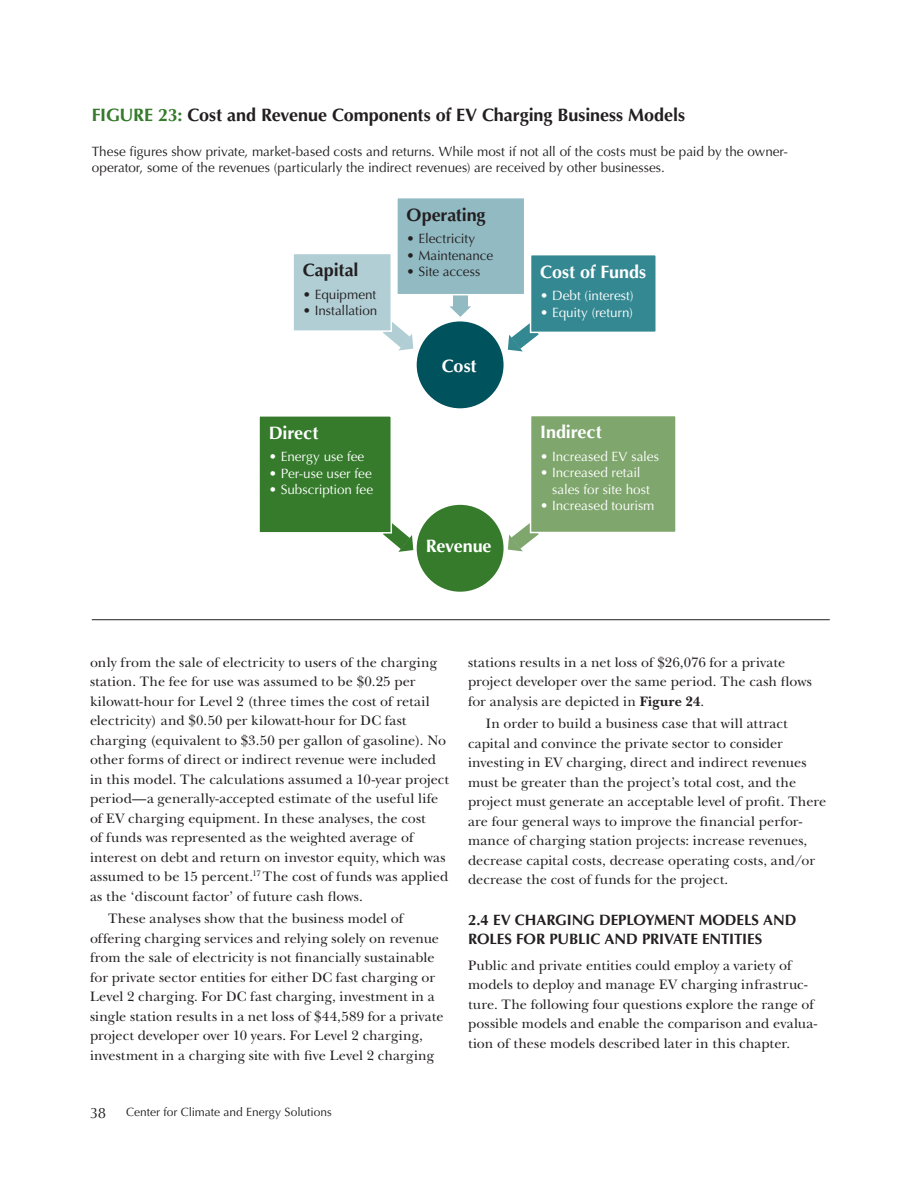
<style>
.page{position:relative;width:918px;height:1188px;background:#fff}
.page>*{position:absolute;margin:0;border:0;box-sizing:border-box;transform-origin:0 0}
.t1{font:700 18px "Optima LT Std";letter-spacing:-.005em;color:#231f20}
.t2{font:700 18px "Optima LT Std";letter-spacing:-.005em;color:#fff}
.t3{font:700 15px/19.5px "Optima LT Std";letter-spacing:-.005em;color:#231f20}
.t4{font:15px "Optima LT Std";color:#231f20}
.t5{font:14.25px/19.5px "New Baskerville Std";letter-spacing:.005em;color:#231f20}
.t6{font:13.5px/16.5px "Optima LT Std";color:#231f20}
.t7{font:13.5px/16.5px "Optima LT Std";color:#fff}
.t8{font:12px "Optima LT Std";color:#231f20}
.s1{color:#357b2b}
.s2{font-weight:700}
</style>
<div class="page">
<svg style="left:383px;top:322px;width:30px;height:28px"></svg>
<svg style="left:383px;top:523px;width:30px;height:29px"></svg>
<div style="left:453px;top:291px;width:14px;height:16px;background:#91bac3"></div>
<svg style="left:450px;top:306px;width:21px;height:11px"></svg>
<div style="left:397px;top:198px;width:128px;height:97px;background:#91bac3"></div>
<div style="left:396px;top:197px;width:129px;height:98px;border:2px solid #fff"></div>
<div style="left:417px;top:321px;width:87px;height:87px;background:#00525d;border-radius:50%"></div>
<div style="left:417px;top:505px;width:87px;height:87px;background:#357b2b;border-radius:50%"></div>
<div style="left:293px;top:253px;width:98px;height:78px;background:#b1ced5"></div>
<div style="left:292px;top:253px;width:100px;height:79px;border:2px solid #fff"></div>
<div style="left:259px;top:416px;width:132px;height:117px;background:#357b2b"></div>
<div style="left:258px;top:415px;width:134px;height:119px;border:2px solid #fff"></div>
<svg style="left:508px;top:323px;width:31px;height:28px"></svg>
<svg style="left:508px;top:523px;width:31px;height:28px"></svg>
<div style="left:531px;top:255px;width:125px;height:77px;background:#348892"></div>
<div style="left:530px;top:254px;width:127px;height:79px;border:2px solid #fff"></div>
<div style="left:531px;top:416px;width:145px;height:117px;background:#7fa66d"></div>
<div style="left:530px;top:415px;width:147px;height:118px;border:2px solid #fff"></div>
<hr style="left:92px;top:619px;width:738px;height:1px;background:#231f20">
<p class="t1" style="left:92px;top:105px;width:595px"><span class="s1">FIGURE 23:</span> Cost and Revenue Components of EV Charging Business Models</p>
<p class="t6" style="left:92px;top:143px;width:698px">These figures show private, market-based costs and returns. While most if not all of the costs must be paid by the owner&shy;operator, some of the revenues (particularly the indirect revenues) are received by other businesses.</p>
<p class="t1" style="left:407px;top:204px;width:80px">Operating</p>
<p class="t6" style="left:407px;top:230px;width:70px">• Electricity</p>
<p class="t6" style="left:407px;top:247px;width:88px">• Maintenance</p>
<p class="t6" style="left:407px;top:263px;width:75px">• Site access</p>
<p class="t1" style="left:303px;top:260px;width:57px">Capital</p>
<p class="t6" style="left:303px;top:286px;width:75px">• Equipment</p>
<p class="t6" style="left:303px;top:303px;width:76px">• Installation</p>
<p class="t2" style="left:540px;top:261px;width:107px">Cost of Funds</p>
<p class="t7" style="left:540px;top:287px;width:95px">• Debt (interest)</p>
<p class="t7" style="left:540px;top:304px;width:94px">• Equity (return)</p>
<p class="t2" style="left:269px;top:422px;width:51px">Direct</p>
<p class="t7" style="left:269px;top:449px;width:97px">• Energy use fee</p>
<p class="t7" style="left:269px;top:465px;width:104px">• Per-use user fee</p>
<p class="t7" style="left:269px;top:482px;width:106px">• Subscription fee</p>
<p class="t2" style="left:442px;top:355px;width:36px">Cost</p>
<p class="t2" style="left:426px;top:535px;width:67px">Revenue</p>
<p class="t2" style="left:540px;top:422px;width:63px">Indirect</p>
<p class="t7" style="left:540px;top:448px;width:120px">• Increased EV sales</p>
<p class="t7" style="left:552px;top:465px;width:99px;text-indent:-12px">• Increased retail sales for site host</p>
<p class="t7" style="left:540px;top:498px;width:116px">• Increased tourism</p>
<p class="t5" style="left:90px;top:652px;width:361px">only from the sale of electricity to users of the charging station. The fee for use was assumed to be $0.25 per kilowatt-hour for Level 2 (three times the cost of retail electricity) and $0.50 per kilowatt-hour for DC fast charging (equivalent to $3.50 per gallon of gasoline). No other forms of direct or indirect revenue were included in this model. The calculations assumed a 10-year project period—a generally-accepted estimate of the useful life of EV charging equipment. In these analyses, the cost<br>of funds was represented as the weighted average of interest on debt and return on investor equity, which was assumed to be 15 percent.<sup>17</sup> The cost of funds was applied as the ‘discount factor’ of future cash flows.</p>
<p class="t5" style="left:90px;top:909px;width:355px;text-indent:18px">These analyses show that the business model of offering charging services and relying solely on revenue from the sale of electricity is not financially sustainable for private sector entities for either DC fast charging or Level 2 charging. For DC fast charging, investment in a single station results in a net loss of $44,589 for a private project developer over 10 years. For Level 2 charging, investment in a charging site with five Level 2 charging</p>
<p class="t4" style="left:90px;top:1104px;width:18px">38</p>
<p class="t8" style="left:126px;top:1105px;width:207px">Center for Climate and Energy Solutions</p>
<p class="t5" style="left:468px;top:652px;width:346px">stations results in a net loss of $26,076 for a private project developer over the same period. The cash flows for analysis are depicted in <span class="s2">Figure 24</span>.</p>
<p class="t5" style="left:468px;top:714px;width:360px;text-indent:18px">In order to build a business case that will attract capital and convince the private sector to consider investing in EV charging, direct and indirect revenues must be greater than the project’s total cost, and the project must generate an acceptable level of profit. There are four general ways to improve the financial perfor&shy;mance of charging station projects: increase revenues, decrease capital costs, decrease operating costs, and/or decrease the cost of funds for the project.</p>
<p class="t3" style="left:468px;top:910px;width:330px">2.4 EV CHARGING DEPLOYMENT MODELS AND<br>ROLES FOR PUBLIC AND PRIVATE ENTITIES</p>
<p class="t5" style="left:468px;top:955px;width:351px">Public and private entities could employ a variety of models to deploy and manage EV charging infrastruc&shy;ture. The following four questions explore the range of possible models and enable the comparison and evalua&shy;tion of these models described later in this chapter.</p>
</div>
